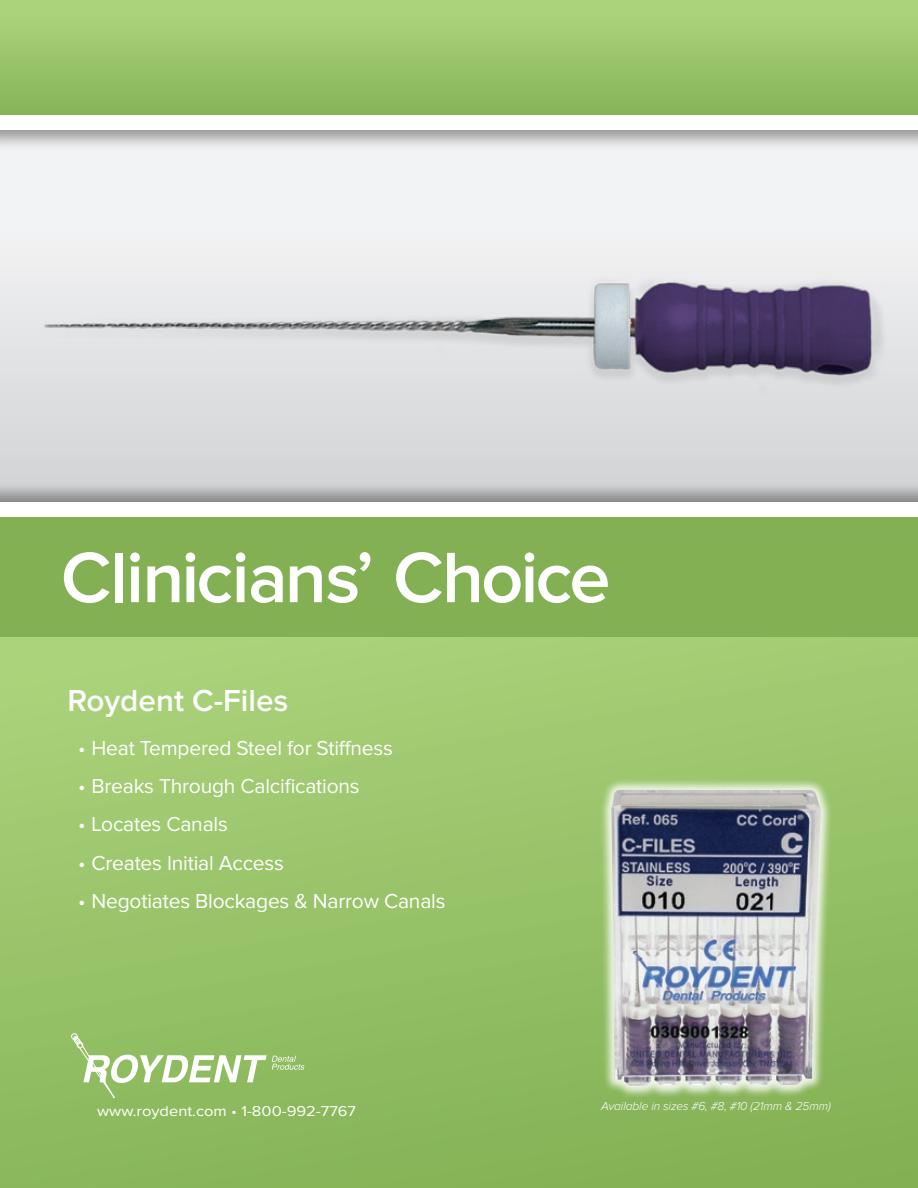
<style>
.page{position:relative;width:918px;height:1188px;background:#fff}
.page>*{position:absolute;margin:0;border:0;box-sizing:border-box;transform-origin:0 0}
.Paragraph_Style_2{font:600 73.95px "Proxima Nova";letter-spacing:-.03em;color:#fff}
.Paragraph_Style_2-2{font:600 31.5px "Proxima Nova";color:#fff}
.Bullets{font:21px "Proxima Nova";letter-spacing:-.01em;color:#fff}
.t1{font:14.85px "Proxima Nova";color:#fff;scale:1.11 1}
.Bullets-2{font:italic 300 12px "Proxima Nova";letter-spacing:-.01em;color:#fff}
</style>
<div class="page">
<svg style="left:0;top:149px;width:918px;height:329px"></svg>
<div style="left:0;top:478px;width:918px;height:60px;background:#231f20;opacity:.45"></div>
<div style="left:0;top:502px;width:918px;height:30px;background:#fff"></div>
<div style="left:0;top:623px;width:918px;height:565px;background:linear-gradient(to bottom,#a9d27a,#86b357)"></div>
<div style="left:0;top:518px;width:918px;height:119px;background:#83b053"></div>
<div style="left:0;top:90px;width:918px;height:59px;background:#231f20;opacity:.45"></div>
<div style="left:0;top:100px;width:918px;height:30px;background:#fff"></div>
<div style="left:0;top:0;width:918px;height:115px;background:linear-gradient(to bottom,#afd67f,#86b457)"></div>
<svg style="left:70px;top:1033px;width:235px;height:68px;background:#a1c67a"></svg>
<div style="left:598px;top:776px;width:234px;height:321px;background:#fff;opacity:.86"></div>
<img style="left:611px;top:790px;width:210px;height:296px">
<img style="left:21px;top:269px;width:876px;height:130px">
<p class="Paragraph_Style_2" style="left:61px;top:544px;width:551px">Clinicians’ Choice</p>
<p class="Paragraph_Style_2-2" style="left:68px;top:686px;width:222px">Roydent C-Files</p>
<p class="Bullets" style="left:78px;top:738px;width:316px">• Heat Tempered Steel for Stiffness</p>
<p class="Bullets" style="left:78px;top:777px;width:283px">• Breaks Through Calcifications</p>
<p class="Bullets" style="left:78px;top:815px;width:151px">• Locates Canals</p>
<p class="Bullets" style="left:78px;top:853px;width:207px">• Creates Initial Access</p>
<p class="Bullets" style="left:78px;top:891px;width:369px">• Negotiates Blockages &amp; Narrow Canals</p>
<p class="t1" style="left:97px;top:1104px;width:235px">www.roydent.com • 1-800-992-7767</p>
<p class="Bullets-2" style="left:601px;top:1101px;width:231px">Available in sizes #6, #8, #10 (21mm &amp; 25mm)</p>
</div>
